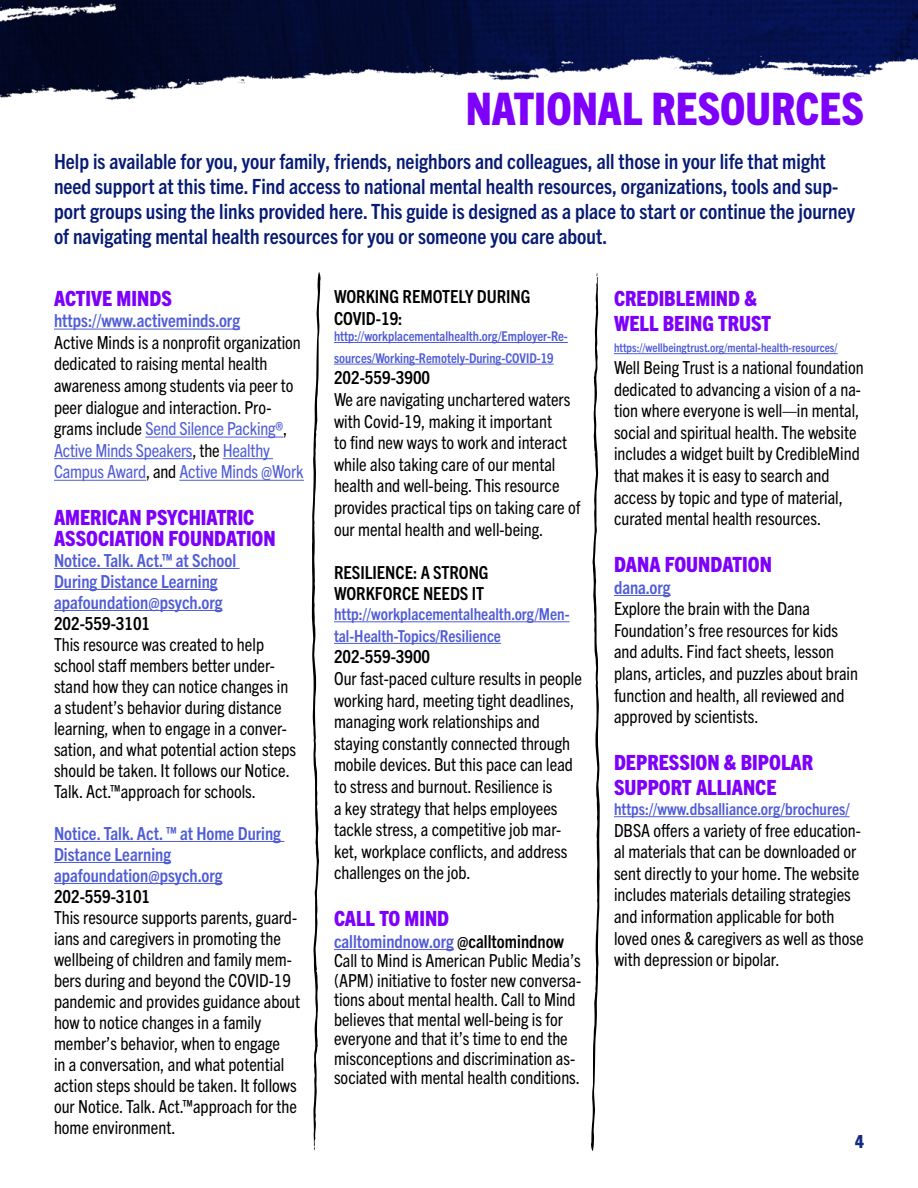
<style>
.page{position:relative;width:918px;height:1188px;background:#fff}
.page>*{position:absolute;margin:0;border:0;box-sizing:border-box;transform-origin:0 0}
.t1{font:800 condensed 45px "Trade Gothic Next LT Pro";color:#7d00fa}
.t2{font:700 condensed 21px/25.2px "Trade Gothic Next LT Pro";color:#071b75}
.t3{font:800 condensed 21px/25.2px "Trade Gothic Next LT Pro";color:#7d00fa}
.t4{font:condensed 18px/21.6px "Trade Gothic Next LT Pro";color:#000}
.t5{font:700 condensed 18px/21px "Trade Gothic Next LT Pro";color:#4f5cd6}
.t6{font:700 condensed 18px/21.6px "Trade Gothic Next LT Pro";color:#000}
.t7{font:800 condensed 18px "Trade Gothic Next LT Pro";color:#142982}
.t8{font:700 condensed 16.5px/21.6px "Trade Gothic Next LT Pro";color:#4f5cd6}
.t9{font:700 condensed 13.5px/21.6px "Trade Gothic Next LT Pro";color:#4f5cd6}
.t10{font:700 condensed 12px "Trade Gothic Next LT Pro";color:#4f5cd6}
.s1{color:#4f5cd6}
.s2{font-weight:700;color:#4f5cd6}
.s3{font-weight:700}
</style>
<div class="page">
<svg style="left:312px;top:272px;width:9px;height:879px"></svg>
<svg style="left:591px;top:272px;width:9px;height:879px"></svg>
<img style="left:0;top:0;width:918px;height:101px">
<hr style="left:54px;top:329px;width:186px;height:1px;background:#4f5cd6">
<hr style="left:145px;top:437px;width:138px;height:1px;background:#4f5cd6">
<hr style="left:54px;top:458px;width:138px;height:1px;background:#4f5cd6">
<hr style="left:223px;top:458px;width:50px;height:1px;background:#4f5cd6">
<hr style="left:54px;top:480px;width:92px;height:1px;background:#4f5cd6">
<hr style="left:179px;top:480px;width:125px;height:1px;background:#4f5cd6">
<hr style="left:54px;top:568px;width:186px;height:1px;background:#4f5cd6">
<hr style="left:54px;top:589px;width:164px;height:1px;background:#4f5cd6">
<hr style="left:54px;top:610px;width:169px;height:1px;background:#4f5cd6">
<hr style="left:54px;top:841px;width:230px;height:1px;background:#4f5cd6">
<hr style="left:54px;top:862px;width:117px;height:1px;background:#4f5cd6">
<hr style="left:54px;top:883px;width:169px;height:1px;background:#4f5cd6">
<hr style="left:334px;top:342px;width:234px;height:1px;background:#4f5cd6">
<hr style="left:334px;top:364px;width:220px;height:1px;background:#4f5cd6">
<hr style="left:334px;top:621px;width:236px;height:1px;background:#4f5cd6">
<hr style="left:334px;top:643px;width:167px;height:1px;background:#4f5cd6">
<hr style="left:334px;top:949px;width:120px;height:1px;background:#4f5cd6">
<hr style="left:614px;top:353px;width:224px;height:1px;background:#4f5cd6">
<hr style="left:614px;top:595px;width:57px;height:1px;background:#4f5cd6">
<hr style="left:614px;top:816px;width:236px;height:1px;background:#4f5cd6">
<h1 class="t1" style="left:466px;top:78px;width:400px">NATIONAL RESOURCES</h1>
<p class="t2" style="left:54px;top:147px;width:803px">Help is available for you, your family, friends, neighbors and colleagues, all those in your life that might need support at this time. Find access to national mental health resources, organizations, tools and sup&shy;port groups using the links provided here. This guide is designed as a place to start or continue the journey of navigating mental health resources for you or someone you care about.</p>
<p class="t3" style="left:54px;top:284px;width:119px">ACTIVE MINDS</p>
<p class="t5" style="left:54px;top:309px;width:188px">https://www.activeminds.org</p>
<p class="t4" style="left:54px;top:330px;width:251px">Active Minds is a nonprofit organization dedicated to raising mental health awareness among students via peer to peer dialogue and interaction. Pro&shy;grams include <span class="s1">Send Silence Packing®</span>, <span class="s1">Active Minds Speakers</span>, the <span class="s1">Healthy Campus Award</span>, and <span class="s1">Active Minds @Work</span></p>
<p class="t3" style="left:54px;top:505px;width:223px;line-height:21px">AMERICAN PSYCHIATRIC<br>ASSOCIATION FOUNDATION</p>
<p class="t5" style="left:54px;top:549px;width:184px">Notice. Talk. Act.™ at School<br>During Distance Learning apafoundation@psych.org</p>
<p class="t6" style="left:54px;top:611px;width:98px">202-559-3101</p>
<p class="t4" style="left:54px;top:633px;width:244px;line-height:21px">This resource was created to help school staff members better under&shy;stand how they can notice changes in a student’s behavior during distance learning, when to engage in a conver&shy;sation, and what potential action steps should be taken. It follows our Notice.<br>Talk. Act.™approach for schools.</p>
<p class="t5" style="left:54px;top:822px;width:229px">Notice. Talk. Act. ™ at Home During<br>Distance Learning apafoundation@psych.org</p>
<p class="t6" style="left:54px;top:884px;width:98px">202-559-3101</p>
<p class="t4" style="left:54px;top:906px;width:248px;line-height:21px">This resource supports parents, guard&shy;ians and caregivers in promoting the wellbeing of children and family mem&shy;bers during and beyond the COVID-19 pandemic and provides guidance about how to notice changes in a family member’s behavior, when to engage<br>in a conversation, and what potential action steps should be taken. It follows our Notice. Talk. Act.™approach for the home environment.</p>
<p class="t6" style="left:334px;top:285px;width:198px">WORKING REMOTELY DURING<br>COVID-19:</p>
<p class="t9" style="left:334px;top:325px;width:235px">http://workplacementalhealth.org/Employer-Re&shy;sources/Working-Remotely-During-COVID-19</p>
<p class="t6" style="left:334px;top:366px;width:98px">202-559-3900</p>
<p class="t4" style="left:334px;top:387px;width:248px">We are navigating unchartered waters with Covid-19, making it important<br>to find new ways to work and interact while also taking care of our mental health and well-being. This resource provides practical tips on taking care of our mental health and well-being.</p>
<p class="t6" style="left:334px;top:560px;width:156px">RESILIENCE: A STRONG<br>WORKFORCE NEEDS IT</p>
<p class="t8" style="left:334px;top:602px;width:237px">http://workplacementalhealth.org/Men&shy;tal-Health-Topics/Resilience</p>
<p class="t6" style="left:334px;top:645px;width:98px">202-559-3900</p>
<p class="t4" style="left:334px;top:666px;width:249px">Our fast-paced culture results in people working hard, meeting tight deadlines, managing work relationships and staying constantly connected through mobile devices. But this pace can lead to stress and burnout. Resilience is<br>a key strategy that helps employees tackle stress, a competitive job mar&shy;ket, workplace conflicts, and address challenges on the job.</p>
<p class="t3" style="left:334px;top:905px;width:117px">CALL TO MIND</p>
<p class="t4" style="left:334px;top:930px;width:249px;line-height:19.5px"><span class="s2">calltomindnow.org</span> <span class="s3">@calltomindnow </span>Call to Mind is American Public Media’s (APM) initiative to foster new conversa&shy;tions about mental health. Call to Mind believes that mental well-being is for everyone and that it’s time to end the misconceptions and discrimination as&shy;sociated with mental health conditions.</p>
<p class="t3" style="left:614px;top:284px;width:158px">CREDIBLEMIND &amp;<br>WELL BEING TRUST</p>
<p class="t10" style="left:614px;top:340px;width:225px">https://wellbeingtrust.org/mental-health-resources/</p>
<p class="t4" style="left:614px;top:356px;width:251px">Well Being Trust is a national foundation dedicated to advancing a vision of a na&shy;tion where everyone is well—in mental, social and spiritual health. The website includes a widget built by CredibleMind that makes it is easy to search and access by topic and type of material, curated mental health resources.</p>
<p class="t3" style="left:614px;top:551px;width:159px">DANA FOUNDATION</p>
<p class="t5" style="left:614px;top:576px;width:58px">dana.org</p>
<p class="t4" style="left:614px;top:597px;width:246px">Explore the brain with the Dana Foundation’s free resources for kids and adults. Find fact sheets, lesson plans, articles, and puzzles about brain function and health, all reviewed and approved by scientists.</p>
<p class="t3" style="left:614px;top:749px;width:201px">DEPRESSION &amp; BIPOLAR<br>SUPPORT ALLIANCE</p>
<p class="t8" style="left:614px;top:797px;width:237px">https://www.dbsalliance.org/brochures/</p>
<p class="t4" style="left:614px;top:818px;width:251px">DBSA offers a variety of free education&shy;al materials that can be downloaded or sent directly to your home. The website includes materials detailing strategies and information applicable for both loved ones &amp; caregivers as well as those with depression or bipolar.</p>
<p class="t7" style="left:855px;top:1129px;width:10px">4</p>
</div>
